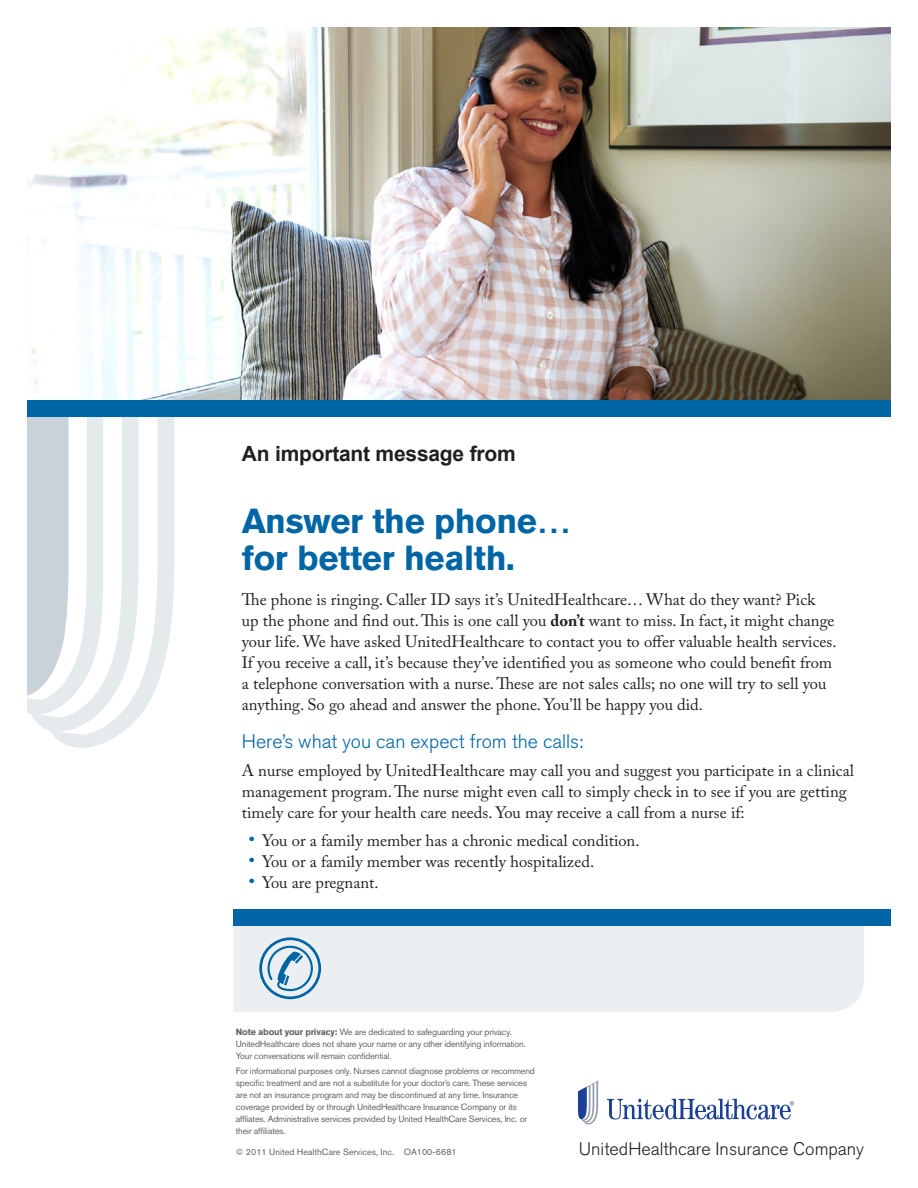
<style>
.page{position:relative;width:918px;height:1188px;background:#fff}
.page>*{position:absolute;margin:0;border:0;box-sizing:border-box;transform-origin:0 0}
.UHC_Headline{font:700 34.5px/37.5px "Akzidenz Grotesk BE";letter-spacing:-.01em;color:#0065a4}
.UHC_Headline-2{font:700 21px "Arial";letter-spacing:-.01em;color:#231f20}
.t1{font:300 19.5px "Akzidenz Grotesk BE";color:#0065a4}
.t2{font:300 18px "Akzidenz Grotesk BE";color:#231f20}
.t3{font:16.5px/21px "Adobe Caslon Pro";color:#231f20}
.t4{font:9px/12px "Akzidenz Grotesk BE";letter-spacing:-.02em;color:#636366}
.t5{font:9px "Akzidenz Grotesk BE";color:#636366}
.s1{font-weight:700}
.s2{font-size:19.5px;color:#0065a4}
</style>
<div class="page">
<svg style="left:27px;top:417px;width:23px;height:314px;background:#cdd6db"></svg>
<svg style="left:50px;top:417px;width:124px;height:331px"></svg>
<div style="left:233px;top:925px;width:631px;height:87px;background:#eceff1"></div>
<img style="left:27px;top:27px;width:864px;height:374px">
<div style="left:27px;top:401px;width:864px;height:16px;background:#0065a4"></div>
<div style="left:233px;top:909px;width:658px;height:16px;background:#0065a4"></div>
<svg style="left:607px;top:1099px;width:187px;height:21px"></svg>
<svg style="left:578px;top:1080px;width:20px;height:45px"></svg>
<svg style="left:259px;top:937px;width:62px;height:62px;background:#abc9db"></svg>
<p class="UHC_Headline-2" style="left:242px;top:439px;width:275px">An important message from</p>
<p class="UHC_Headline" style="left:242px;top:502px;width:331px">Answer the phone… for better health.</p>
<p class="t3" style="left:242px;top:588px;width:596px">The phone is ringing. Caller ID says it’s UnitedHealthcare… What do they want? Pick<br>up the phone and find out. This is one call you <span class="s1">don’t</span> want to miss. In fact, it might change your life. We have asked UnitedHealthcare to contact you to offer valuable health services.<br>If you receive a call, it’s because they’ve identified you as someone who could benefit from a telephone conversation with a nurse. These are not sales calls; no one will try to sell you anything. So go ahead and answer the phone. You’ll be happy you did.</p>
<p class="t1" style="left:242px;top:730px;width:343px">Here’s what you can expect from the calls:</p>
<p class="t3" style="left:242px;top:760px;width:614px">A nurse employed by UnitedHealthcare may call you and suggest you participate in a clinical management program. The nurse might even call to simply check in to see if you are getting timely care for your health care needs. You may receive a call from a nurse if:</p>
<p class="t3" style="left:249px;top:829px;width:392px"><span class="s2">•</span> You or a family member has a chronic medical condition.</p>
<p class="t3" style="left:249px;top:850px;width:347px"><span class="s2">•</span> You or a family member was recently hospitalized.</p>
<p class="t3" style="left:249px;top:871px;width:132px"><span class="s2">•</span> You are pregnant.</p>
<p class="t4" style="left:236px;top:1026px;width:291px"><span class="s1">Note about your privacy:</span> We are dedicated to safeguarding your privacy.<br>UnitedHealthcare does not share your name or any other identifying information.<br>Your conversations will remain confidential.</p>
<p class="t4" style="left:236px;top:1065px;width:301px">For informational purposes only. Nurses cannot diagnose problems or recommend specific treatment and are not a substitute for your doctor’s care. These services are not an insurance program and may be discontinued at any time. Insurance coverage provided by or through UnitedHealthcare Insurance Company or its affliates. Administrative services provided by United HealthCare Services, Inc. or their affiliates.</p>
<p class="t5" style="left:236px;top:1147px;width:223px">© 2011 United HealthCare Services, Inc. OA100-6681</p>
<p class="t2" style="left:579px;top:1139px;width:287px">UnitedHealthcare Insurance Company</p>
</div>
